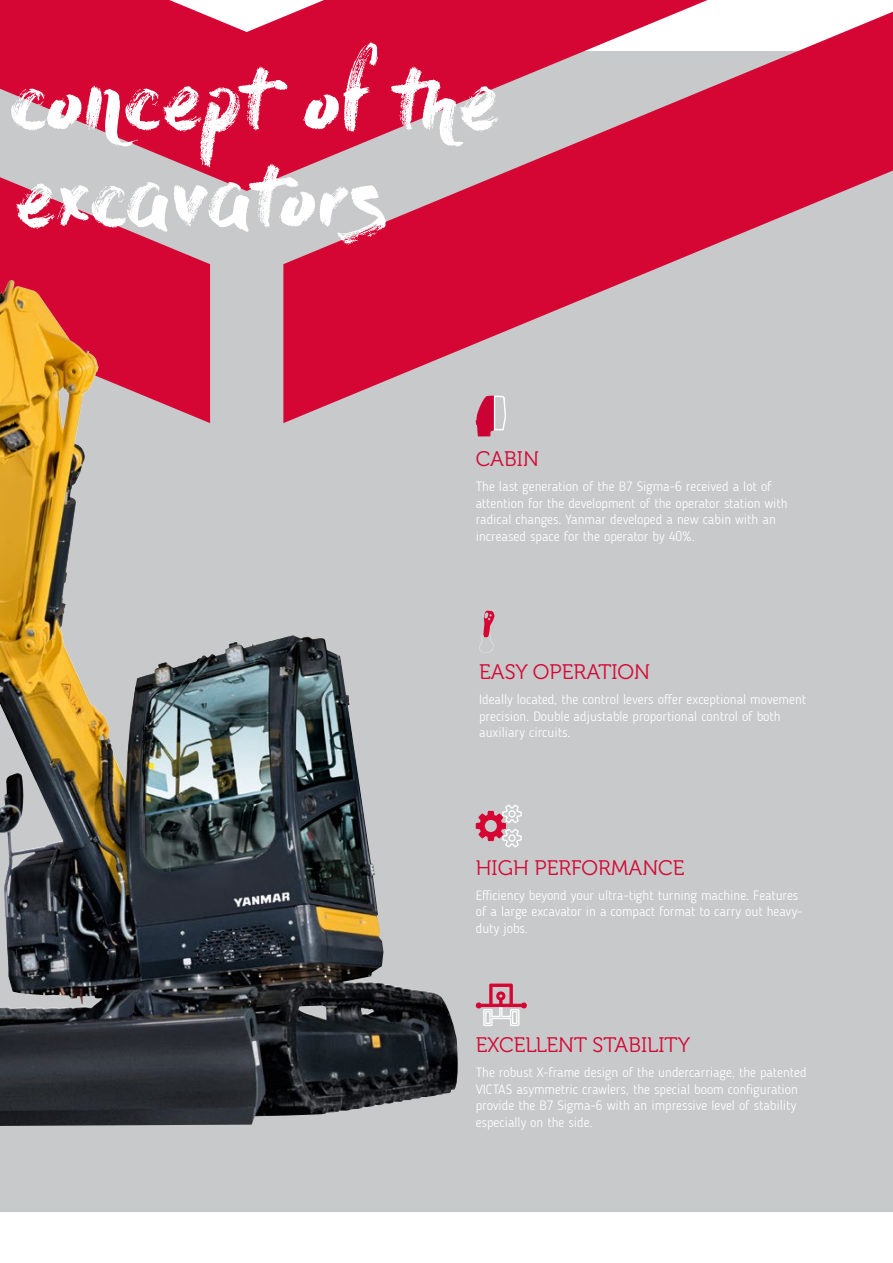
<style>
.page{position:relative;width:893px;height:1263px;background:#fff}
.page>*{position:absolute;margin:0;border:0;box-sizing:border-box;transform-origin:0 0}
.t1{font:81px/97.2px "Dry Brush";letter-spacing:-.025em;color:#fff}
.t2{font:21px "Museo 300";color:#d50634}
.t3{font:300 13.5px/16.5px "Blogger Sans";color:#fff}
</style>
<div class="page">
<div style="left:0;top:51px;width:893px;height:1161px;background:#c7c9ca"></div>
<svg style="left:283px;top:12px;width:610px;height:411px"></svg>
<svg style="left:0;top:0;width:708px;height:191px;fill:#d50634"></svg>
<svg style="left:0;top:177px;width:210px;height:105px;fill:#d50634"></svg>
<img style="left:0;top:282px;width:458px;height:844px">
<svg style="left:476px;top:804px;width:46px;height:43px"></svg>
<svg style="left:476px;top:983px;width:51px;height:43px"></svg>
<svg style="left:479px;top:610px;width:16px;height:43px"></svg>
<svg style="left:476px;top:396px;width:30px;height:40px"></svg>
<h1 class="t1" style="left:9px;top:52px;width:493px">concept of the excavators</h1>
<h2 class="t2" style="left:476px;top:447px;width:65px">CABIN</h2>
<p class="t3" style="left:476px;top:478px;width:314px">The last generation of the B7 Sigma-6 received a lot of attention for the development of the operator station with radical changes. Yanmar developed a new cabin with an increased space for the operator by 40%.</p>
<h2 class="t2" style="left:479px;top:661px;width:172px">EASY OPERATION</h2>
<p class="t3" style="left:479px;top:691px;width:329px">Ideally located, the control levers offer exceptional movement precision. Double adjustable proportional control of both auxiliary circuits.</p>
<h2 class="t2" style="left:476px;top:856px;width:210px">HIGH PERFORMANCE</h2>
<p class="t3" style="left:476px;top:887px;width:328px">Efficiency beyond your ultra-tight turning machine. Features of a large excavator in a compact format to carry out heavy&shy;duty jobs.</p>
<h2 class="t2" style="left:476px;top:1034px;width:216px">EXCELLENT STABILITY</h2>
<p class="t3" style="left:476px;top:1064px;width:332px">The robust X-frame design of the undercarriage, the patented VICTAS asymmetric crawlers, the special boom configuration provide the B7 Sigma-6 with an impressive level of stability especially on the side.</p>
</div>
